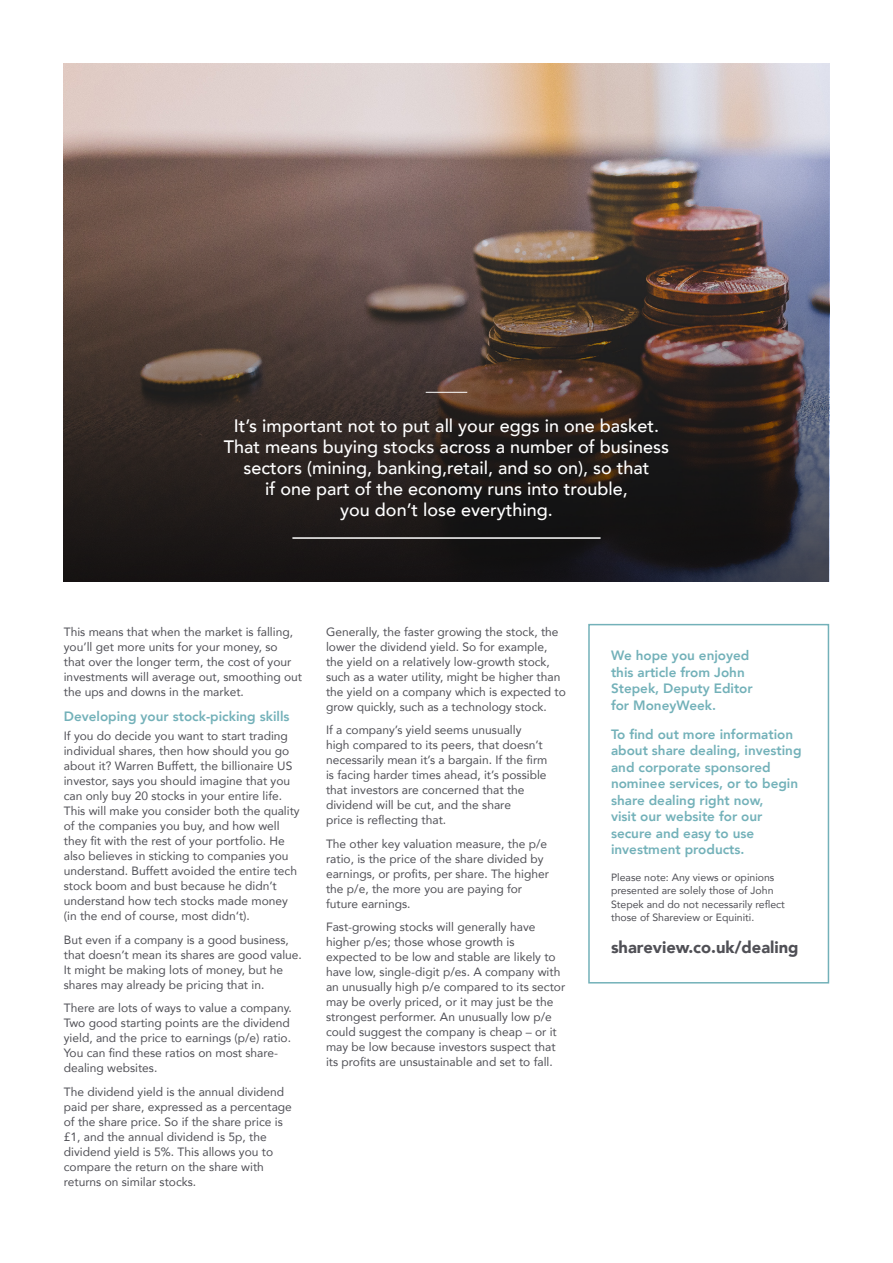
<style>
.page{position:relative;width:893px;height:1263px;background:#fff}
.page>*{position:absolute;margin:0;border:0;box-sizing:border-box;transform-origin:0 0}
.Body_New{font:500 18px/21px "Avenir";color:#fff;text-align:center}
.Subhead{font:900 16.5px "Avenir";color:#505056}
.Subhead-2{font:800 13.5px/16.5px "Avenir";color:#73b1b9}
.Body_Copy{font:12px/15px "Avenir";color:#505056}
.Subhead-3{font:10.5px/13.5px "Avenir";color:#505056}
</style>
<div class="page">
<img style="left:64px;top:64px;width:765px;height:517px">
<hr style="left:292px;top:537px;width:309px;height:2px;background:#fff">
<hr style="left:426px;top:392px;width:41px;height:1px;background:#fff">
<div style="left:588px;top:624px;width:241px;height:359px;border:2px solid #73b1b9"></div>
<p class="Body_New" style="left:224px;top:414px;width:447px">It’s important not to put all your eggs in one basket.<br>That means buying stocks across a number of business sectors (mining, banking,retail, and so on), so that<br>if one part of the economy runs into trouble,<br>you don’t lose everything.</p>
<p class="Body_Copy" style="left:64px;top:624px;width:240px">This means that when the market is falling, you’ll get more units for your money, so<br>that over the longer term, the cost of your investments will average out, smoothing out the ups and downs in the market.</p>
<p class="Subhead-2" style="left:64px;top:708px;width:227px">Developing your stock-picking skills</p>
<p class="Body_Copy" style="left:64px;top:728px;width:237px">If you do decide you want to start trading individual shares, then how should you go about it? Warren Buffett, the billionaire US investor, says you should imagine that you can only buy 20 stocks in your entire life.<br>This will make you consider both the quality of the companies you buy, and how well they fit with the rest of your portfolio. He also believes in sticking to companies you understand. Buffett avoided the entire tech stock boom and bust because he didn’t understand how tech stocks made money (in the end of course, most didn‘t).</p>
<p class="Body_Copy" style="left:64px;top:932px;width:240px">But even if a company is a good business, that doesn’t mean its shares are good value.<br>It might be making lots of money, but he shares may already be pricing that in.</p>
<p class="Body_Copy" style="left:64px;top:1000px;width:230px">There are lots of ways to value a company.<br>Two good starting points are the dividend yield, and the price to earnings (p/e) ratio.<br>You can find these ratios on most share&shy;dealing websites.</p>
<p class="Body_Copy" style="left:64px;top:1084px;width:230px">The dividend yield is the annual dividend paid per share, expressed as a percentage of the share price. So if the share price is £1, and the annual dividend is 5p, the dividend yield is 5%. This allows you to compare the return on the share with returns on similar stocks.</p>
<p class="Body_Copy" style="left:326px;top:624px;width:241px">Generally, the faster growing the stock, the lower the dividend yield. So for example, the yield on a relatively low-growth stock, such as a water utility, might be higher than the yield on a company which is expected to grow quickly, such as a technology stock.</p>
<p class="Body_Copy" style="left:326px;top:722px;width:223px">If a company’s yield seems unusually high compared to its peers, that doesn’t necessarily mean it’s a bargain. If the firm is facing harder times ahead, it’s possible that investors are concerned that the dividend will be cut, and the share<br>price is reflecting that.</p>
<p class="Body_Copy" style="left:326px;top:836px;width:225px">The other key valuation measure, the p/e ratio, is the price of the share divided by earnings, or profits, per share. The higher the p/e, the more you are paying for future earnings.</p>
<p class="Body_Copy" style="left:326px;top:919px;width:241px">Fast-growing stocks will generally have higher p/es; those whose growth is expected to be low and stable are likely to have low, single-digit p/es. A company with an unusually high p/e compared to its sector may be overly priced, or it may just be the strongest performer. An unusually low p/e could suggest the company is cheap – or it may be low because investors suspect that its profits are unsustainable and set to fall.</p>
<p class="Subhead-2" style="left:611px;top:647px;width:143px">We hope you enjoyed this article from John<br>Stepek, Deputy Editor for MoneyWeek.</p>
<p class="Subhead-2" style="left:611px;top:726px;width:192px">To find out more information about share dealing, investing and corporate sponsored nominee services, or to begin share dealing right now,<br>visit our website for our secure and easy to use investment products.</p>
<p class="Subhead-3" style="left:611px;top:870px;width:175px">Please note: Any views or opinions presented are solely those of John Stepek and do not necessarily reflect those of Shareview or Equiniti.</p>
<p class="Subhead" style="left:611px;top:933px;width:189px">shareview.co.uk/dealing</p>
</div>
